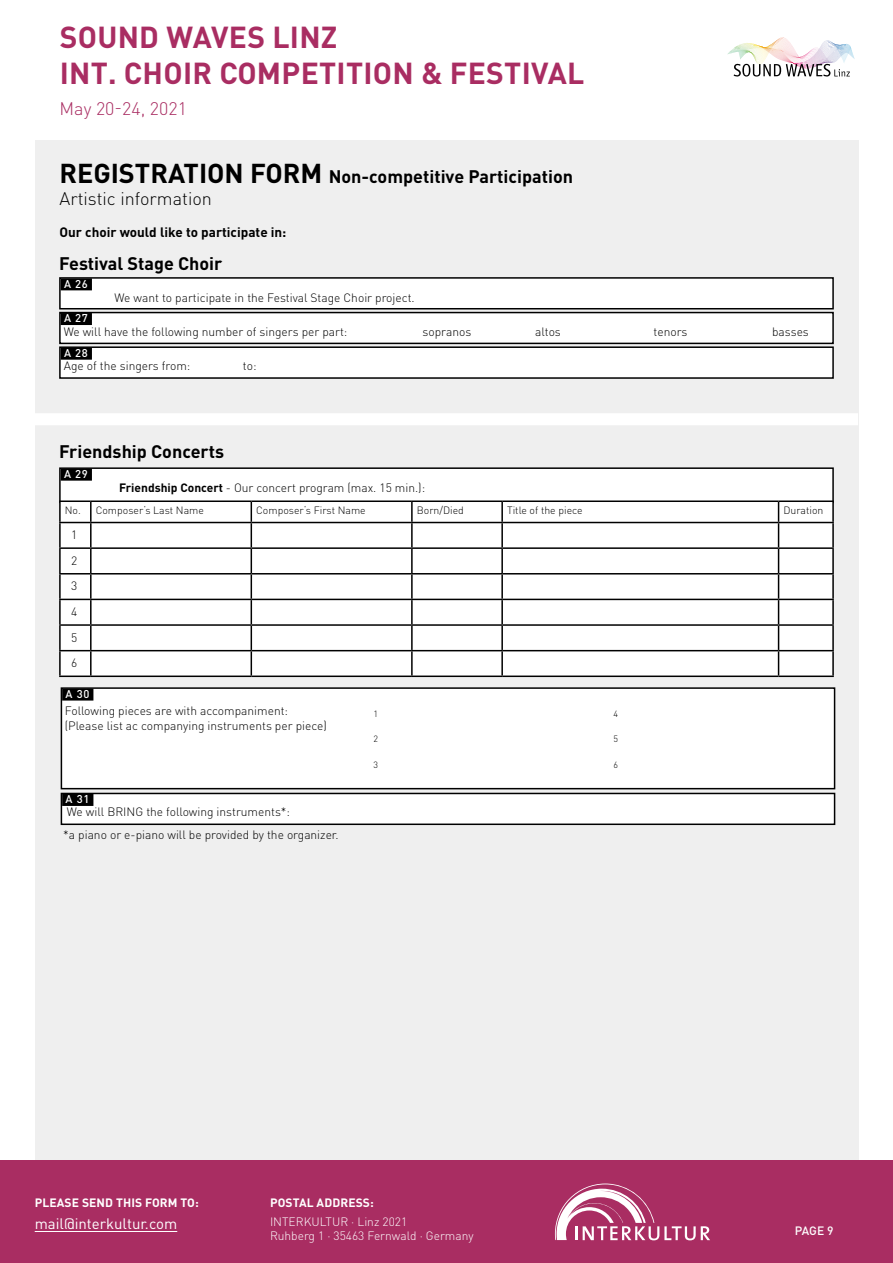
<style>
.page{position:relative;width:893px;height:1263px;background:#fff}
.page>*{position:absolute;margin:0;border:0;box-sizing:border-box;transform-origin:0 0}
.t1{font:700 30px/36px "DIN Pro";letter-spacing:.01em;color:#a92d62}
.t2{font:700 18px/21.6px "DIN Pro";color:#000}
.t3{font:300 18px "DIN Pro";color:#a92d62}
.t4{font:15px "DIN Pro";color:#fff}
.t5{font:700 13.5px "DIN Pro";color:#000}
.t6{font:300 12px/25.7px "DIN Pro";color:#000}
.t7{font:300 12px/14.4px "DIN Pro";color:#fff}
.t8{font:700 12px "DIN Pro";letter-spacing:.01em;color:#fff}
.t9{font:500 12px "DIN Pro";color:#fff}
.t10{font:500 11.25px "DIN Pro";letter-spacing:.06em;color:#fff}
.t11{font:300 10.5px "DIN Pro";color:#000}
.t12{font:300 9px "DIN Pro";color:#000}
.s1{font-size:27px}
.s2{font-weight:300}
.s3{font-weight:700}
</style>
<div class="page">
<div style="left:35px;top:140px;width:823px;height:1021px;background:#efefef"></div>
<div style="left:0;top:1161px;width:893px;height:102px;background:#a92d62"></div>
<svg style="left:555px;top:1183px;width:155px;height:57px"></svg>
<svg style="left:728px;top:37px;width:127px;height:40px"></svg>
<div style="left:60px;top:313px;width:773px;height:30px;background:#fff"></div>
<div style="left:61px;top:313px;width:31px;height:12px;background:#000"></div>
<div style="left:59px;top:312px;width:775px;height:32px;border:2px solid #000"></div>
<div style="left:60px;top:278px;width:773px;height:31px;background:#fff"></div>
<div style="left:61px;top:278px;width:31px;height:12px;background:#000"></div>
<div style="left:59px;top:277px;width:775px;height:32px;border:2px solid #000"></div>
<div style="left:60px;top:347px;width:773px;height:31px;background:#fff"></div>
<div style="left:61px;top:348px;width:31px;height:12px;background:#000"></div>
<div style="left:59px;top:346px;width:775px;height:33px;border:2px solid #000"></div>
<div style="left:35px;top:413px;width:823px;height:12px;background:#fff"></div>
<div style="left:60px;top:468px;width:773px;height:34px;background:#fff"></div>
<div style="left:61px;top:469px;width:31px;height:12px;background:#000"></div>
<div style="left:59px;top:467px;width:775px;height:36px;border:2px solid #000"></div>
<hr style="left:59px;top:500px;width:32px;height:2px;background:#000">
<hr style="left:59px;top:502px;width:2px;height:20px;background:#000">
<hr style="left:91px;top:500px;width:160px;height:2px;background:#000">
<hr style="left:251px;top:500px;width:161px;height:2px;background:#000">
<hr style="left:412px;top:500px;width:90px;height:2px;background:#000">
<hr style="left:502px;top:500px;width:277px;height:2px;background:#000">
<hr style="left:779px;top:500px;width:55px;height:2px;background:#000">
<hr style="left:832px;top:502px;width:2px;height:20px;background:#000">
<hr style="left:59px;top:522px;width:32px;height:1px;background:#000">
<hr style="left:59px;top:523px;width:2px;height:24px;background:#000">
<hr style="left:779px;top:522px;width:55px;height:1px;background:#000">
<hr style="left:832px;top:523px;width:2px;height:24px;background:#000">
<hr style="left:59px;top:547px;width:32px;height:2px;background:#000">
<hr style="left:59px;top:549px;width:2px;height:24px;background:#000">
<hr style="left:779px;top:547px;width:55px;height:2px;background:#000">
<hr style="left:832px;top:549px;width:2px;height:24px;background:#000">
<hr style="left:59px;top:573px;width:32px;height:1px;background:#000">
<hr style="left:59px;top:574px;width:2px;height:25px;background:#000">
<hr style="left:779px;top:573px;width:55px;height:1px;background:#000">
<hr style="left:832px;top:574px;width:2px;height:25px;background:#000">
<hr style="left:59px;top:599px;width:32px;height:1px;background:#000">
<hr style="left:59px;top:600px;width:2px;height:24px;background:#000">
<hr style="left:779px;top:599px;width:55px;height:1px;background:#000">
<hr style="left:832px;top:600px;width:2px;height:24px;background:#000">
<hr style="left:59px;top:624px;width:32px;height:2px;background:#000">
<hr style="left:59px;top:626px;width:2px;height:24px;background:#000">
<hr style="left:779px;top:624px;width:55px;height:2px;background:#000">
<hr style="left:832px;top:626px;width:2px;height:24px;background:#000">
<hr style="left:59px;top:650px;width:32px;height:1px;background:#000">
<hr style="left:59px;top:651px;width:2px;height:24px;background:#000">
<hr style="left:779px;top:650px;width:55px;height:1px;background:#000">
<svg style="left:60px;top:501px;width:773px;height:174px"></svg>
<hr style="left:832px;top:651px;width:2px;height:24px;background:#000">
<hr style="left:59px;top:675px;width:32px;height:2px;background:#000">
<hr style="left:91px;top:675px;width:160px;height:2px;background:#000">
<hr style="left:251px;top:675px;width:161px;height:2px;background:#000">
<hr style="left:412px;top:675px;width:90px;height:2px;background:#000">
<hr style="left:502px;top:675px;width:277px;height:2px;background:#000">
<hr style="left:779px;top:675px;width:55px;height:2px;background:#000">
<div style="left:61px;top:688px;width:774px;height:101px;background:#fff"></div>
<div style="left:62px;top:688px;width:31px;height:12px;background:#000"></div>
<div style="left:61px;top:687px;width:774px;height:102px;border:2px solid #000"></div>
<div style="left:61px;top:793px;width:774px;height:31px;background:#fff"></div>
<div style="left:62px;top:794px;width:31px;height:12px;background:#000"></div>
<div style="left:61px;top:793px;width:774px;height:32px;border:2px solid #000"></div>
<hr style="left:35px;top:1231px;width:142px;height:1px;background:#fff">
<h1 class="t1" style="left:60px;top:18px;width:526px">SOUND WAVES LINZ<br>INT. CHOIR COMPETITION &amp; FESTIVAL</h1>
<h2 class="t3" style="left:60px;top:96px;width:129px">May 20-24, 2021</h2>
<h2 class="t2" style="left:60px;top:165px;width:515px"><span class="s1">REGISTRATION FORM</span> Non-competitive Participation<br><span class="s2">Artistic information</span></h2>
<p class="t5" style="left:60px;top:223px;width:228px">Our choir would like to participate in:</p>
<h2 class="t2" style="left:59px;top:252px;width:165px">Festival Stage Choir</h2>
<p class="t6" style="left:115px;top:285px;width:302px">We want to participate in the Festival Stage Choir project.</p>
<p class="t6" style="left:64px;top:318px;width:285px">We will have the following number of singers per part:</p>
<p class="t6" style="left:423px;top:318px;width:50px">sopranos</p>
<p class="t6" style="left:535px;top:318px;width:27px">altos</p>
<p class="t6" style="left:654px;top:318px;width:35px">tenors</p>
<p class="t6" style="left:772px;top:318px;width:38px">basses</p>
<p class="t6" style="left:64px;top:352px;width:128px">Age of the singers from:</p>
<p class="t6" style="left:243px;top:352px;width:15px">to:</p>
<p class="t10" style="left:64px;top:276px;width:25px">A 26</p>
<p class="t10" style="left:64px;top:311px;width:25px">A 27</p>
<p class="t10" style="left:64px;top:345px;width:25px">A 28</p>
<h2 class="t2" style="left:59px;top:440px;width:166px">Friendship Concerts</h2>
<p class="t10" style="left:64px;top:466px;width:25px">A 29</p>
<p class="t6" style="left:119px;top:474px;width:308px"><span class="s3">Friendship Concert</span> - Our concert program (max. 15 min.):</p>
<p class="t11" style="left:65px;top:503px;width:141px">No. Composer‘s Last Name</p>
<p class="t11" style="left:256px;top:503px;width:111px">Composer‘s First Name</p>
<p class="t11" style="left:417px;top:503px;width:49px">Born/Died</p>
<p class="t11" style="left:507px;top:503px;width:77px">Title of the piece</p>
<p class="t11" style="left:783px;top:503px;width:42px">Duration</p>
<p class="t6" style="left:71px;top:521px;width:8px;text-align:justify">1<br>2<br>3<br>4<br>5<br>6</p>
<p class="t10" style="left:66px;top:686px;width:25px">A 30</p>
<p class="t6" style="left:65px;top:703px;width:263px;line-height:14.4px">Following pieces are with accompaniment: (Please list ac companying instruments per piece)</p>
<p class="t10" style="left:66px;top:792px;width:25px">A 31</p>
<p class="t6" style="left:67px;top:799px;width:225px">We will BRING the following instruments*:</p>
<p class="t6" style="left:63px;top:822px;width:277px">*a piano or e-piano will be provided by the organizer.</p>
<p class="t12" style="left:373px;top:707px;width:6px">1</p>
<p class="t12" style="left:613px;top:707px;width:6px">4</p>
<p class="t12" style="left:613px;top:733px;width:6px">5</p>
<p class="t12" style="left:613px;top:759px;width:6px">6</p>
<p class="t12" style="left:373px;top:733px;width:6px">2</p>
<p class="t12" style="left:373px;top:759px;width:6px">3</p>
<p class="t8" style="left:35px;top:1195px;width:165px">PLEASE SEND THIS FORM TO:</p>
<p class="t4" style="left:35px;top:1214px;width:144px">mail@interkultur.com</p>
<p class="t8" style="left:270px;top:1195px;width:105px">POSTAL ADDRESS:</p>
<p class="t7" style="left:270px;top:1214px;width:205px">INTERKULTUR · Linz 2021<br>Ruhberg 1 · 35463 Fernwald · Germany</p>
<p class="t9" style="left:795px;top:1222px;width:41px">PAGE 9</p>
</div>
